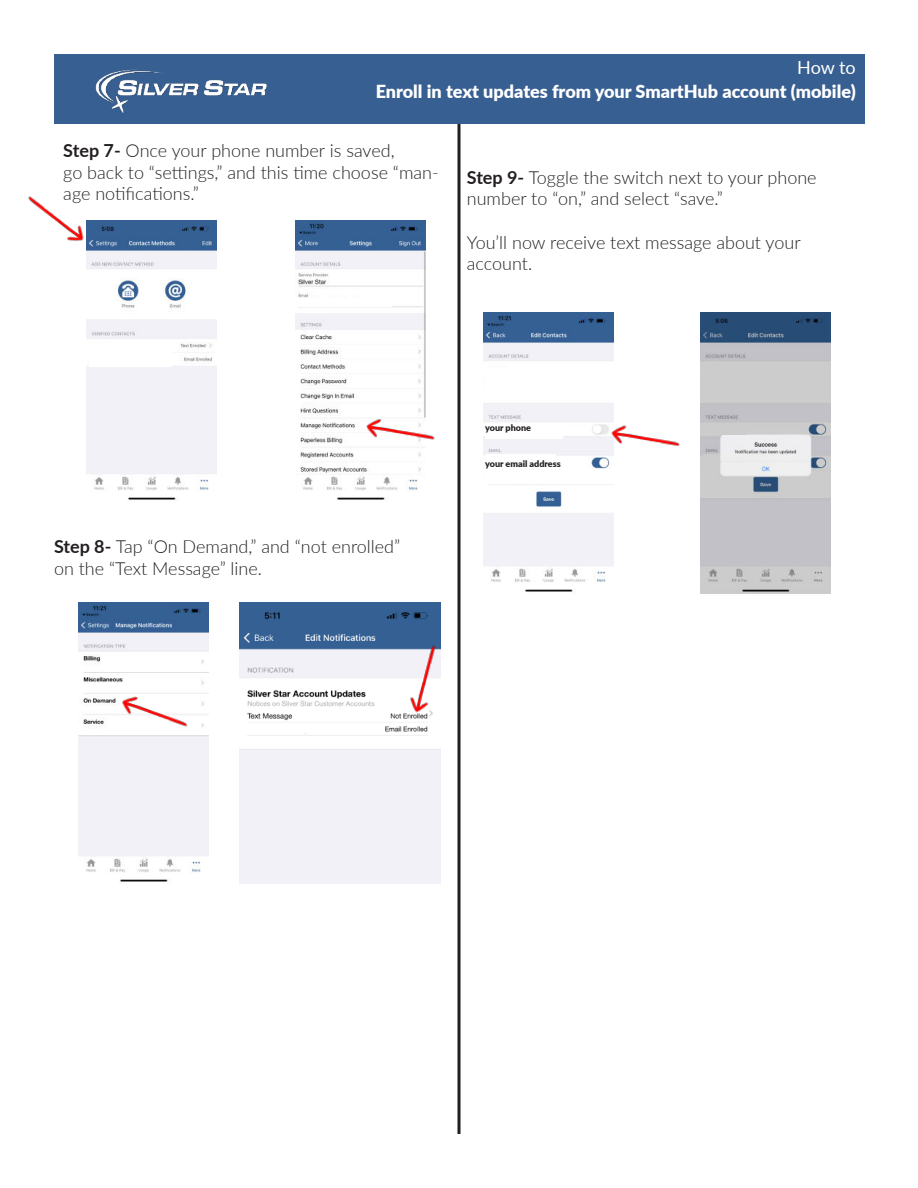
<style>
.page{position:relative;width:918px;height:1188px;background:#fff}
.page>*{position:absolute;margin:0;border:0;box-sizing:border-box;transform-origin:0 0}
.t1{font:300 18px/21.6px "Lato";color:#231f20}
.t2{font:900 18px "Lato";color:#fff}
.t3{font:18px "Lato";color:#fff}
.t4{font:900 9px "Lato";color:#231f20}
.s1{font-weight:700}
</style>
<div class="page">
<hr style="left:458px;top:54px;width:3px;height:1080px;background:#231f20">
<div style="left:54px;top:54px;width:810px;height:70px;background:#385f91"></div>
<img style="left:95px;top:69px;width:172px;height:45px">
<img style="left:86px;top:220px;width:130px;height:280px">
<img style="left:28px;top:196px;width:80px;height:76px">
<img style="left:296px;top:220px;width:130px;height:280px">
<img style="left:357px;top:387px;width:78px;height:87px">
<img style="left:78px;top:602px;width:130px;height:280px">
<div style="left:289px;top:298px;width:103px;height:9px;background:#fff"></div>
<img style="left:239px;top:602px;width:201px;height:281px">
<div style="left:90px;top:342px;width:82px;height:25px;background:#fff"></div>
<img style="left:107px;top:663px;width:97px;height:98px">
<img style="left:377px;top:631px;width:84px;height:93px">
<div style="left:247px;top:725px;width:102px;height:8px;background:#fff"></div>
<img style="left:483px;top:313px;width:130px;height:279px">
<img style="left:602px;top:393px;width:78px;height:76px">
<div style="left:485px;top:369px;width:78px;height:30px;background:#fff"></div>
<div style="left:485px;top:424px;width:78px;height:15px;background:#fff"></div>
<div style="left:485px;top:469px;width:130px;height:15px;background:#fff"></div>
<div style="left:485px;top:454px;width:71px;height:15px;background:#fff"></div>
<div style="left:485px;top:460px;width:78px;height:15px;background:#fff"></div>
<img style="left:700px;top:313px;width:130px;height:281px">
<div style="left:703px;top:454px;width:17px;height:21px;background:#ccc"></div>
<div style="left:703px;top:424px;width:43px;height:11px;background:#ccc"></div>
<div style="left:703px;top:369px;width:57px;height:30px;background:#ccc"></div>
<p class="t3" style="left:797px;top:55px;width:60px">How to</p>
<p class="t2" style="left:376px;top:84px;width:482px">Enroll in text updates from your SmartHub account (mobile)</p>
<p class="t1" style="left:63px;top:139px;width:377px"><span class="s1">Step 7-</span> Once your phone number is saved,<br>go back to “settings,” and this time choose “man&shy;age notifications.”</p>
<p class="t1" style="left:467px;top:166px;width:351px"><span class="s1">Step 9-</span> Toggle the switch next to your phone number to “on,” and select “save.”</p>
<p class="t1" style="left:467px;top:231px;width:335px">You’ll now receive text message about your account.</p>
<p class="t1" style="left:54px;top:535px;width:348px"><span class="s1">Step 8-</span> Tap “On Demand,” and “not enrolled” on the “Text Message” line.</p>
<p class="t4" style="left:485px;top:424px;width:47px">your phone</p>
<p class="t4" style="left:485px;top:460px;width:77px">your email address</p>
</div>
